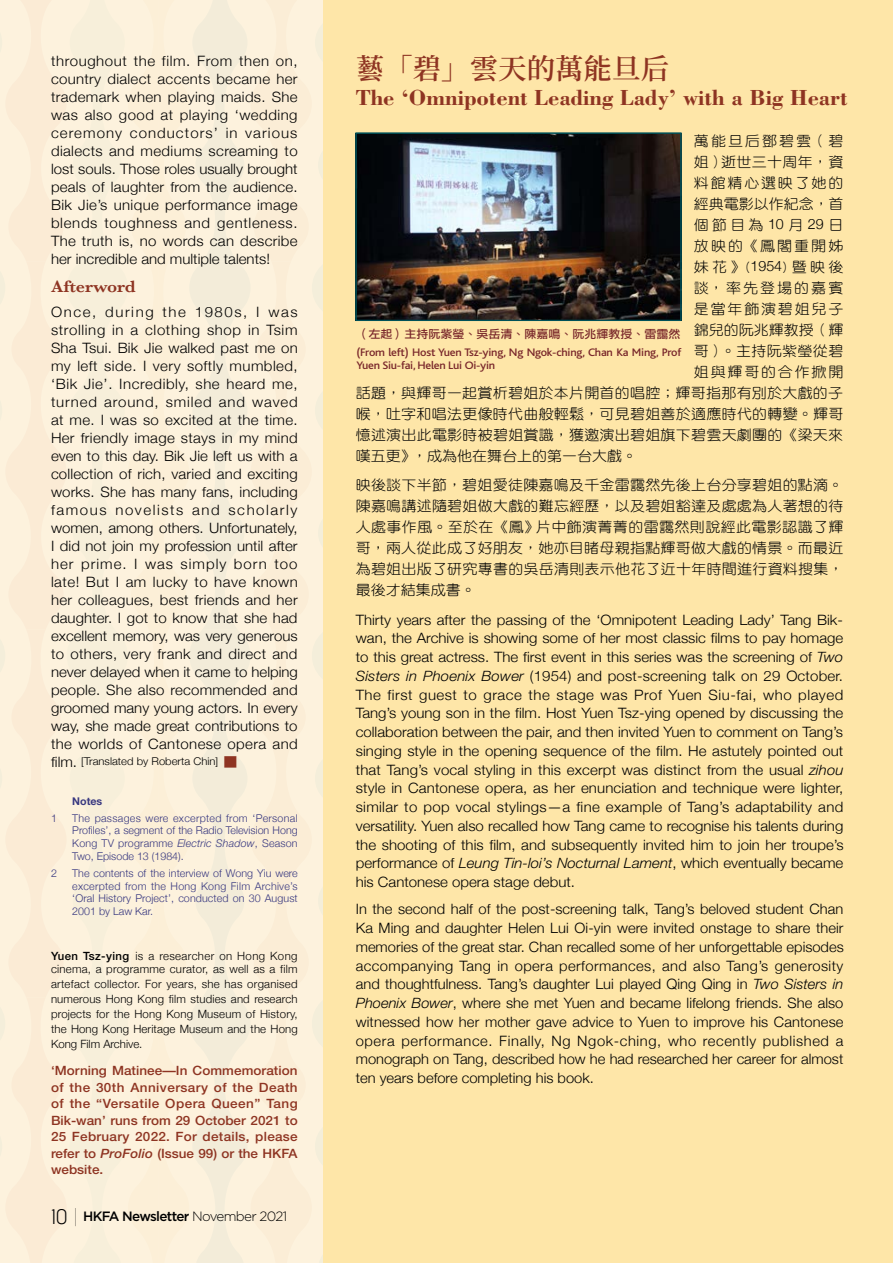
<style>
.page{position:relative;width:893px;height:1263px;background:#fff}
.page>*{position:absolute;margin:0;border:0;box-sizing:border-box;transform-origin:0 0}
.t1{font:600 28.5px "Source Han Serif TC";color:#8e3422}
.t2{font:700 22.5px "Bodoni";color:#8e3422}
.t3{font:600 17.1px "Baskerville";color:#8e3422;scale:1.05 1}
.t4{font:300 14.25px/18px "Helvetica Neue";color:#000;text-align:justify;scale:1.05 1}
.t5{font:300 14.25px/18.8px "Helvetica Neue";color:#000;text-align:justify}
.t6{font:14.25px/21px "DF Yuan Std W3";letter-spacing:.015em;color:#000;text-align:justify;scale:1.05 1}
.t7{font:14.25px "DF Yuan Std W3";letter-spacing:.135em;color:#000;scale:1.05 1}
.t8{font:14.25px "DF Yuan Std W3";letter-spacing:.12em;color:#000;scale:1.05 1}
.t9{font:500 13.5px "Gotham";letter-spacing:-.05em;color:#000}
.t10{font:500 12.9px/16.5px "Helvetica Neue";color:#8e3422;text-align:justify;scale:1.05 1}
.t11{font:300 11.4px/15px "Helvetica Neue";letter-spacing:.02em;color:#000}
.t12{font:500 11.4px/13.5px "Bliss";letter-spacing:-.02em;color:#79272b;scale:1.05 1}
.t13{font:11.4px "DF Li Hei Std W5";color:#79272b;scale:1.05 1}
.t14{font:300 10.65px/12.8px "Helvetica Neue";letter-spacing:.01em;color:#383880;text-align:justify}
.t15{font:300 10.65px "Helvetica Neue";color:#000;scale:1.05 1}
.t16{font:700 10.65px "Helvetica Neue";color:#383880}
.s1{font-size:14.25px}
.s2{font-family:"DF Yuan Std W3";font-weight:400;font-size:11.4px;color:#8e3422}
.s3{font-style:italic}
.s4{font-weight:500}
.s5{font-family:"Brutal Type";font-weight:300;font-size:21px}
.s6{font-family:"Brutal Type";font-weight:100;font-size:21.6px}
.s7{font-weight:300}
.s8{font-family:"Helvetica Neue";font-weight:300}
</style>
<div class="page">
<svg style="left:0;top:0;width:323px;height:1263px;background:#fbefda"></svg>
<div style="left:323px;top:0;width:570px;height:1263px;background:#fee6a8"></div>
<img style="left:356px;top:135px;width:325px;height:186px">
<div style="left:356px;top:133px;width:325px;height:187px;border:1px solid #005259"></div>
<p class="t4" style="left:51px;top:51px;width:236px">throughout the film. From then on, country dialect accents became her trademark when playing maids. She was also good at playing ‘wedding ceremony conductors’ in various dialects and mediums screaming to lost souls. Those roles usually brought peals of laughter from the audience.<br>Bik Jie’s unique performance image blends toughness and gentleness.<br>The truth is, no words can describe her incredible and multiple talents!</p>
<h2 class="t3" style="left:51px;top:275px;width:82px">Afterword</h2>
<p class="t4" style="left:51px;top:302px;width:237px">Once, during the 1980s, I was strolling in a clothing shop in Tsim Sha Tsui. Bik Jie walked past me on my left side. I very softly mumbled, ‘Bik Jie’. Incredibly, she heard me, turned around, smiled and waved at me. I was so excited at the time.<br>Her friendly image stays in my mind even to this day. Bik Jie left us with a collection of rich, varied and exciting works. She has many fans, including famous novelists and scholarly women, among others. Unfortunately, I did not join my profession until after her prime. I was simply born too late! But I am lucky to have known her colleagues, best friends and her daughter. I got to know that she had excellent memory, was very generous to others, very frank and direct and never delayed when it came to helping people. She also recommended and groomed many young actors. In every way, she made great contributions to the worlds of Cantonese opera and</p>
<p class="t15" style="left:51px;top:753px;width:178px"><span class="s1">film.</span> [Translated by Roberta Chin] <span class="s2">█</span></p>
<p class="t16" style="left:72px;top:794px;width:32px">Notes</p>
<p class="t14" style="left:51px;top:811px;width:7px">1</p>
<p class="t14" style="left:72px;top:811px;width:227px">The passages were excerpted from ‘Personal Profiles’, a segment of the Radio Television Hong Kong TV programme <span class="s3">Electric Shadow</span>, Season Two, Episode 13 (1984).</p>
<p class="t14" style="left:51px;top:866px;width:7px">2</p>
<p class="t14" style="left:72px;top:866px;width:227px">The contents of the interview of Wong Yiu were excerpted from the Hong Kong Film Archive’s ‘Oral History Project’, conducted on 30 August 2001 by Law Kar.</p>
<p class="t11" style="left:51px;top:948px;width:248px;line-height:13.5px"><span class="s4">Yuen Tsz-ying</span> is a researcher on Hong Kong cinema, a programme curator, as well as a film</p>
<p class="t11" style="left:51px;top:976px;width:248px">artefact collector. For years, she has organised</p>
<p class="t11" style="left:51px;top:991px;width:248px;text-align:justify">numerous Hong Kong film studies and research projects for the Hong Kong Museum of History, the Hong Kong Heritage Museum and the Hong Kong Film Archive.</p>
<p class="t10" style="left:51px;top:1062px;width:236px">‘Morning Matinee—In Commemoration of the 30th Anniversary of the Death of the “Versatile Opera Queen” Tang Bik-wan’ runs from 29 October 2021 to 25 February 2022. For details, please refer to <span class="s3">ProFolio</span> (Issue 99) or the HKFA website.</p>
<p class="t9" style="left:51px;top:1209px;width:238px"><span class="s5">10</span> <span class="s6">|</span> HKFA Newsletter <span class="s7">November 2021</span></p>
<h2 class="t1" style="left:356px;top:52px;width:315px">藝「碧」雲天的萬能旦后</h2>
<h3 class="t2" style="left:356px;top:83px;width:493px">The ‘Omnipotent Leading Lady’ with a Big Heart</h3>
<p class="t7" style="left:694px;top:133px;width:144px">萬能旦后鄧碧雲（碧</p>
<p class="t6" style="left:694px;top:151px;width:144px">姐）逝世三十周年，資</p>
<p class="t8" style="left:694px;top:175px;width:144px">料館精心選映了她的</p>
<p class="t6" style="left:694px;top:193px;width:144px">經典電影以作紀念，首</p>
<p class="t6" style="left:694px;top:214px;width:144px">個節目為<span class="s8">10</span>月<span class="s8">29</span>日</p>
<p class="t7" style="left:694px;top:238px;width:144px">放映的《鳳閣重開姊</p>
<p class="t6" style="left:694px;top:256px;width:144px">妹花》(<span class="s8">1954</span>) 暨映後</p>
<p class="t7" style="left:694px;top:280px;width:144px">談，率先登場的嘉賓</p>
<p class="t8" style="left:694px;top:301px;width:144px">是當年飾演碧姐兒子</p>
<p class="t6" style="left:694px;top:319px;width:144px">錦兒的阮兆輝教授（輝</p>
<p class="t6" style="left:694px;top:340px;width:144px">哥）。主持阮紫瑩從碧</p>
<p class="t6" style="left:356px;top:361px;width:466px;text-indent:338px">姐與輝哥的合作掀開話題，與輝哥一起賞析碧姐於本片開首的唱腔；輝哥指那有別於大戲的子喉，吐字和唱法更像時代曲般輕鬆，可見碧姐善於適應時代的轉變。輝哥憶述演出此電影時被碧姐賞識，獲邀演出碧姐旗下碧雲天劇團的《梁天來嘆五更》，成為他在舞台上的第一台大戲。</p>
<p class="t6" style="left:356px;top:474px;width:466px">映後談下半節，碧姐愛徒陳嘉鳴及千金雷靄然先後上台分享碧姐的點滴。陳嘉鳴講述隨碧姐做大戲的難忘經歷，以及碧姐豁達及處處為人著想的待人處事作風。至於在《鳳》片中飾演菁菁的雷靄然則說經此電影認識了輝哥，兩人從此成了好朋友，她亦目睹母親指點輝哥做大戲的情景。而最近為碧姐出版了研究專書的吳岳清則表示他花了近十年時間進行資料搜集，最後才結集成書。</p>
<p class="t4" style="left:356px;top:609px;width:466px;line-height:18.8px">Thirty years after the passing of the ‘Omnipotent Leading Lady’ Tang Bik&shy;wan, the Archive is showing some of her most classic films to pay homage to this great actress. The first event in this series was the screening of <span class="s3">Two Sisters in Phoenix Bower</span> (1954) and post-screening talk on 29 October.<br>The first guest to grace the stage was Prof Yuen Siu-fai, who played Tang’s young son in the film. Host Yuen Tsz-ying opened by discussing the collaboration between the pair, and then invited Yuen to comment on Tang’s singing style in the opening sequence of the film. He astutely pointed out that Tang’s vocal styling in this excerpt was distinct from the usual <span class="s3">zihou </span>style in Cantonese opera, as her enunciation and technique were lighter, similar to pop vocal stylings—a fine example of Tang’s adaptability and versatility. Yuen also recalled how Tang came to recognise his talents during the shooting of this film, and subsequently invited him to join her troupe’s performance of <span class="s3">Leung Tin-loi’s Nocturnal Lament</span>, which eventually became his Cantonese opera stage debut.</p>
<p class="t5" style="left:356px;top:899px;width:489px">In the second half of the post-screening talk, Tang’s beloved student Chan Ka Ming and daughter Helen Lui Oi-yin were invited onstage to share their memories of the great star. Chan recalled some of her unforgettable episodes accompanying Tang in opera performances, and also Tang’s generosity and thoughtfulness. Tang’s daughter Lui played Qing Qing in <span class="s3">Two Sisters in Phoenix Bower</span>, where she met Yuen and became lifelong friends. She also witnessed how her mother gave advice to Yuen to improve his Cantonese opera performance. Finally, Ng Ngok-ching, who recently published a monograph on Tang, described how he had researched her career for almost ten years before completing his book.</p>
<p class="t13" style="left:356px;top:328px;width:310px">（左起）主持阮紫瑩、吳岳清、陳嘉鳴、阮兆輝教授、雷靄然</p>
<p class="t12" style="left:356px;top:346px;width:311px">(From left) Host Yuen Tsz-ying, Ng Ngok-ching, Chan Ka Ming, Prof<br>Yuen Siu-fai, Helen Lui Oi-yin</p>
</div>
